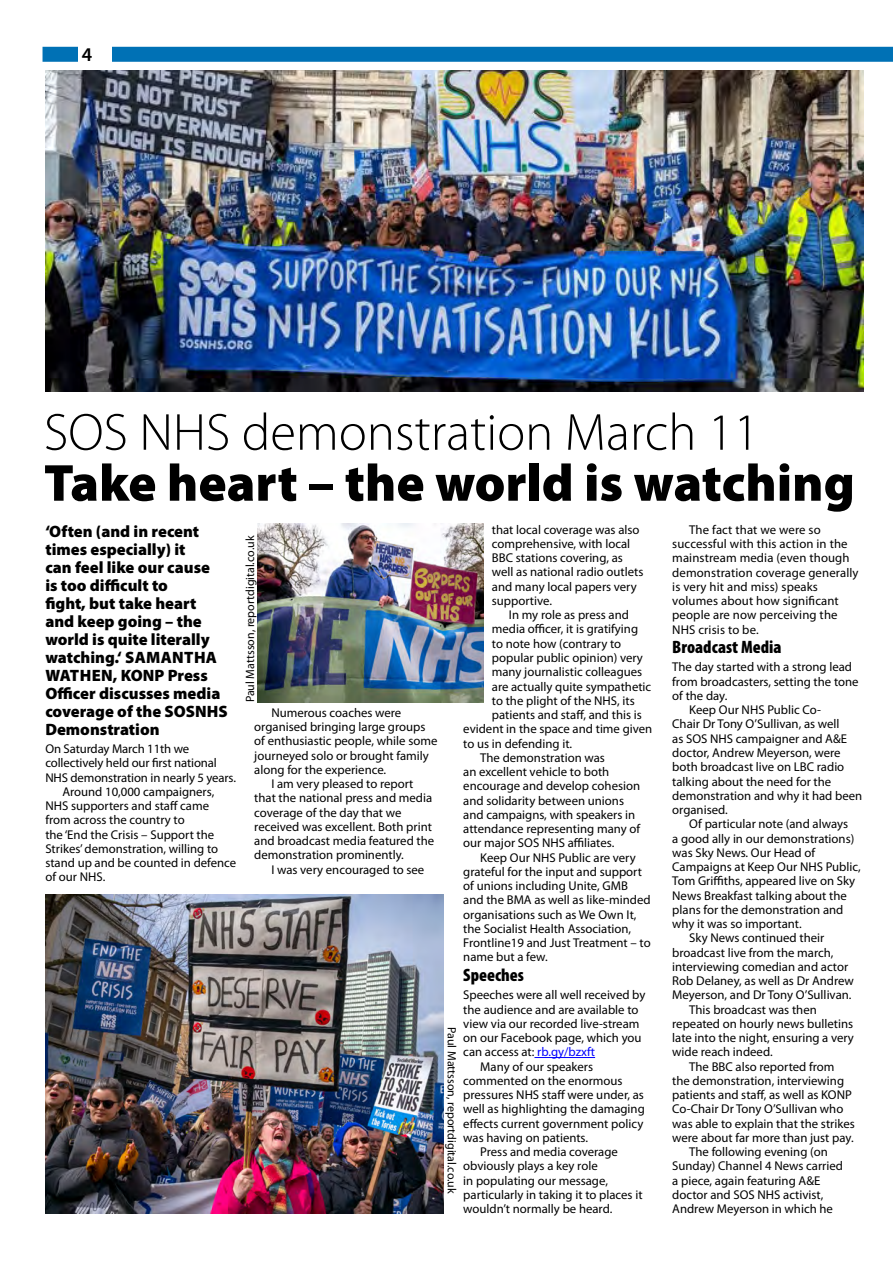
<style>
.page{position:relative;width:893px;height:1263px;background:#fff}
.page>*{position:absolute;margin:0;border:0;box-sizing:border-box;transform-origin:0 0}
.t1{font:900 52.5px "Myriad Pro";color:#000}
.t2{font:300 52.5px "Myriad Pro";color:#000}
.t3{font:600 19.5px "Myriad Pro";color:#000}
.t4{font:900 condensed 18px "Myriad Pro";color:#000}
.t5{font:900 16.5px/18px "Myriad Pro";color:#000}
.t6{font:12.75px/14.2px "Myriad Pro";color:#000}
.t7{font:12px "Myriad Pro";color:#000}
.s1{color:#00f}
</style>
<div class="page">
<div style="left:43px;top:47px;width:850px;height:15px;background:#0071b5"></div>
<div style="left:78px;top:47px;width:33px;height:15px;background:#fff"></div>
<hr style="left:534px;top:1057px;width:61px;height:1px;background:#00f">
<img style="left:45px;top:895px;width:399px;height:319px">
<img style="left:258px;top:524px;width:225px;height:178px">
<img style="left:45px;top:70px;width:818px;height:321px">
<h2 class="t3" style="left:82px;top:42px;width:12px">4</h2>
<h1 class="t2" style="left:44px;top:401px;width:717px">SOS NHS demonstration March 11</h1>
<h1 class="t1" style="left:44px;top:448px;width:812px">Take heart – the world is watching</h1>
<p class="t7" style="left:243px;top:702px;width:168px;rotate:-90deg">Paul Mattsson, reportdigital.co.uk</p>
<p class="t6" style="left:672px;top:522px;width:188px;text-indent:17px">The fact that we were so successful with this action in the mainstream media (even though demonstration coverage generally is very hit and miss) speaks volumes about how significant people are now perceiving the<br>NHS crisis to be.</p>
<h3 class="t4" style="left:672px;top:635px;width:111px">Broadcast Media</h3>
<p class="t6" style="left:672px;top:660px;width:181px">The day started with a strong lead</p>
<p class="t6" style="left:672px;top:674px;width:188px">from broadcasters, setting the tone</p>
<p class="t6" style="left:672px;top:688px;width:57px">of the day.</p>
<p class="t6" style="left:689px;top:703px;width:133px">Keep Our NHS Public Co-</p>
<p class="t6" style="left:672px;top:717px;width:169px">Chair Dr Tony O’Sullivan, as well</p>
<p class="t6" style="left:672px;top:731px;width:176px">as SOS NHS campaigner and A&amp;E</p>
<p class="t6" style="left:672px;top:745px;width:170px">doctor, Andrew Meyerson, were</p>
<p class="t6" style="left:672px;top:760px;width:174px">both broadcast live on LBC radio</p>
<p class="t6" style="left:672px;top:774px;width:161px">talking about the need for the</p>
<p class="t6" style="left:672px;top:788px;width:191px">demonstration and why it had been</p>
<p class="t6" style="left:672px;top:802px;width:57px">organised.</p>
<p class="t6" style="left:689px;top:817px;width:160px">Of particular note (and always</p>
<p class="t6" style="left:672px;top:831px;width:184px">a good ally in our demonstrations)</p>
<p class="t6" style="left:672px;top:845px;width:144px">was Sky News. Our Head of</p>
<p class="t6" style="left:672px;top:859px;width:190px">Campaigns at Keep Our NHS Public,</p>
<p class="t6" style="left:672px;top:874px;width:184px">Tom Griffiths, appeared live on Sky</p>
<p class="t6" style="left:672px;top:888px;width:176px">News Breakfast talking about the</p>
<p class="t6" style="left:672px;top:902px;width:173px">plans for the demonstration and</p>
<p class="t6" style="left:672px;top:916px;width:131px">why it was so important.</p>
<p class="t6" style="left:689px;top:931px;width:137px">Sky News continued their</p>
<p class="t6" style="left:672px;top:945px;width:163px">broadcast live from the march,</p>
<p class="t6" style="left:672px;top:959px;width:178px">interviewing comedian and actor</p>
<p class="t6" style="left:672px;top:973px;width:183px">Rob Delaney, as well as Dr Andrew</p>
<p class="t6" style="left:672px;top:988px;width:181px">Meyerson, and Dr Tony O’Sullivan.</p>
<p class="t6" style="left:689px;top:1002px;width:129px">This broadcast was then</p>
<p class="t6" style="left:672px;top:1016px;width:182px">repeated on hourly news bulletins</p>
<p class="t6" style="left:672px;top:1030px;width:183px">late into the night, ensuring a very</p>
<p class="t6" style="left:672px;top:1045px;width:102px">wide reach indeed.</p>
<p class="t6" style="left:689px;top:1059px;width:147px">The BBC also reported from</p>
<p class="t6" style="left:672px;top:1073px;width:173px">the demonstration, interviewing</p>
<p class="t6" style="left:672px;top:1087px;width:181px">patients and staff, as well as KONP</p>
<p class="t6" style="left:672px;top:1102px;width:173px">Co-Chair Dr Tony O’Sullivan who</p>
<p class="t6" style="left:672px;top:1116px;width:184px">was able to explain that the strikes</p>
<p class="t6" style="left:672px;top:1130px;width:183px">were about far more than just pay.</p>
<p class="t6" style="left:689px;top:1144px;width:140px">The following evening (on</p>
<p class="t6" style="left:672px;top:1159px;width:172px">Sunday) Channel 4 News carried</p>
<p class="t6" style="left:672px;top:1173px;width:150px">a piece, again featuring A&amp;E</p>
<p class="t6" style="left:672px;top:1187px;width:153px">doctor and SOS NHS activist,</p>
<p class="t6" style="left:672px;top:1201px;width:162px">Andrew Meyerson in which he</p>
<p class="t5" style="left:45px;top:521px;width:184px">‘Often (and in recent times especially) it<br>can feel like our cause<br>is too difficult to<br>fight, but take heart and keep going – the world is quite literally watching.‘ SAMANTHA<br>WATHEN, KONP Press<br>Officer discusses media coverage of the SOSNHS<br>Demonstration</p>
<p class="t6" style="left:45px;top:741px;width:145px">On Saturday March 11th we</p>
<p class="t6" style="left:45px;top:756px;width:173px">collectively held our first national</p>
<p class="t6" style="left:45px;top:770px;width:192px">NHS demonstration in nearly 5 years.</p>
<p class="t6" style="left:62px;top:784px;width:153px">Around 10,000 campaigners,</p>
<p class="t6" style="left:45px;top:798px;width:165px">NHS supporters and staff came</p>
<p class="t6" style="left:45px;top:813px;width:141px">from across the country to</p>
<p class="t6" style="left:45px;top:827px;width:170px">the ‘End the Crisis – Support the</p>
<p class="t6" style="left:45px;top:841px;width:174px">Strikes’ demonstration, willing to</p>
<p class="t6" style="left:45px;top:855px;width:192px">stand up and be counted in defence</p>
<p class="t6" style="left:45px;top:870px;width:61px">of our NHS.</p>
<p class="t6" style="left:492px;top:522px;width:153px">that local coverage was also comprehensive, with local<br>BBC stations covering, as well as national radio outlets and many local papers very supportive.</p>
<p class="t6" style="left:509px;top:608px;width:122px">In my role as press and</p>
<p class="t6" style="left:492px;top:622px;width:148px">media officer, it is gratifying</p>
<p class="t6" style="left:492px;top:636px;width:131px">to note how (contrary to</p>
<p class="t6" style="left:492px;top:650px;width:153px">popular public opinion) very</p>
<p class="t6" style="left:492px;top:665px;width:152px">many journalistic colleagues</p>
<p class="t6" style="left:492px;top:679px;width:161px">are actually quite sympathetic</p>
<p class="t6" style="left:492px;top:693px;width:144px">to the plight of the NHS, its</p>
<p class="t6" style="left:492px;top:707px;width:152px">patients and staff, and this is</p>
<p class="t6" style="left:463px;top:722px;width:190px">evident in the space and time given</p>
<p class="t6" style="left:463px;top:736px;width:110px">to us in defending it.</p>
<p class="t6" style="left:480px;top:750px;width:126px">The demonstration was</p>
<p class="t6" style="left:463px;top:764px;width:148px">an excellent vehicle to both</p>
<p class="t6" style="left:463px;top:779px;width:178px">encourage and develop cohesion</p>
<p class="t6" style="left:463px;top:793px;width:162px">and solidarity between unions</p>
<p class="t6" style="left:463px;top:807px;width:173px">and campaigns, with speakers in</p>
<p class="t6" style="left:463px;top:821px;width:178px">attendance representing many of</p>
<p class="t6" style="left:463px;top:836px;width:153px">our major SOS NHS affiliates.</p>
<p class="t6" style="left:480px;top:850px;width:157px">Keep Our NHS Public are very</p>
<p class="t6" style="left:463px;top:864px;width:180px">grateful for the input and support</p>
<p class="t6" style="left:463px;top:878px;width:166px">of unions including Unite, GMB</p>
<p class="t6" style="left:463px;top:893px;width:189px">and the BMA as well as like-minded</p>
<p class="t6" style="left:463px;top:907px;width:175px">organisations such as We Own It,</p>
<p class="t6" style="left:463px;top:921px;width:169px">the Socialist Health Association,</p>
<p class="t6" style="left:463px;top:935px;width:189px">Frontline19 and Just Treatment – to</p>
<p class="t6" style="left:463px;top:950px;width:86px">name but a few.</p>
<h3 class="t4" style="left:463px;top:963px;width:62px">Speeches</h3>
<p class="t6" style="left:463px;top:988px;width:184px">Speeches were all well received by</p>
<p class="t6" style="left:463px;top:1002px;width:177px">the audience and are available to</p>
<p class="t6" style="left:463px;top:1016px;width:178px">view via our recorded live-stream</p>
<p class="t6" style="left:463px;top:1030px;width:180px">on our Facebook page, which you</p>
<p class="t6" style="left:463px;top:1045px;width:133px">can access at: <span class="s1">rb.gy/bzxft</span></p>
<p class="t6" style="left:480px;top:1059px;width:114px">Many of our speakers</p>
<p class="t6" style="left:463px;top:1073px;width:161px">commented on the enormous</p>
<p class="t6" style="left:463px;top:1087px;width:182px">pressures NHS staff were under, as</p>
<p class="t6" style="left:463px;top:1102px;width:183px">well as highlighting the damaging</p>
<p class="t6" style="left:463px;top:1116px;width:182px">effects current government policy</p>
<p class="t6" style="left:463px;top:1130px;width:126px">was having on patients.</p>
<p class="t6" style="left:480px;top:1144px;width:139px">Press and media coverage</p>
<p class="t6" style="left:463px;top:1159px;width:136px">obviously plays a key role</p>
<p class="t6" style="left:463px;top:1173px;width:146px">in populating our message,</p>
<p class="t6" style="left:463px;top:1187px;width:181px">particularly in taking it to places it</p>
<p class="t6" style="left:463px;top:1201px;width:151px">wouldn’t normally be heard.</p>
<p class="t6" style="left:271px;top:705px;width:132px">Numerous coaches were</p>
<p class="t6" style="left:254px;top:719px;width:173px">organised bringing large groups</p>
<p class="t6" style="left:254px;top:734px;width:185px">of enthusiastic people, while some</p>
<p class="t6" style="left:254px;top:748px;width:176px">journeyed solo or brought family</p>
<p class="t6" style="left:254px;top:762px;width:133px">along for the experience.</p>
<p class="t6" style="left:271px;top:776px;width:144px">I am very pleased to report</p>
<p class="t6" style="left:254px;top:791px;width:179px">that the national press and media</p>
<p class="t6" style="left:254px;top:805px;width:149px">coverage of the day that we</p>
<p class="t6" style="left:254px;top:819px;width:179px">received was excellent. Both print</p>
<p class="t6" style="left:254px;top:833px;width:181px">and broadcast media featured the</p>
<p class="t6" style="left:254px;top:848px;width:151px">demonstration prominently.</p>
<p class="t6" style="left:271px;top:862px;width:155px">I was very encouraged to see</p>
<p class="t7" style="left:459px;top:1027px;width:168px;rotate:90deg">Paul Mattsson, reportdigital.co.uk</p>
</div>
